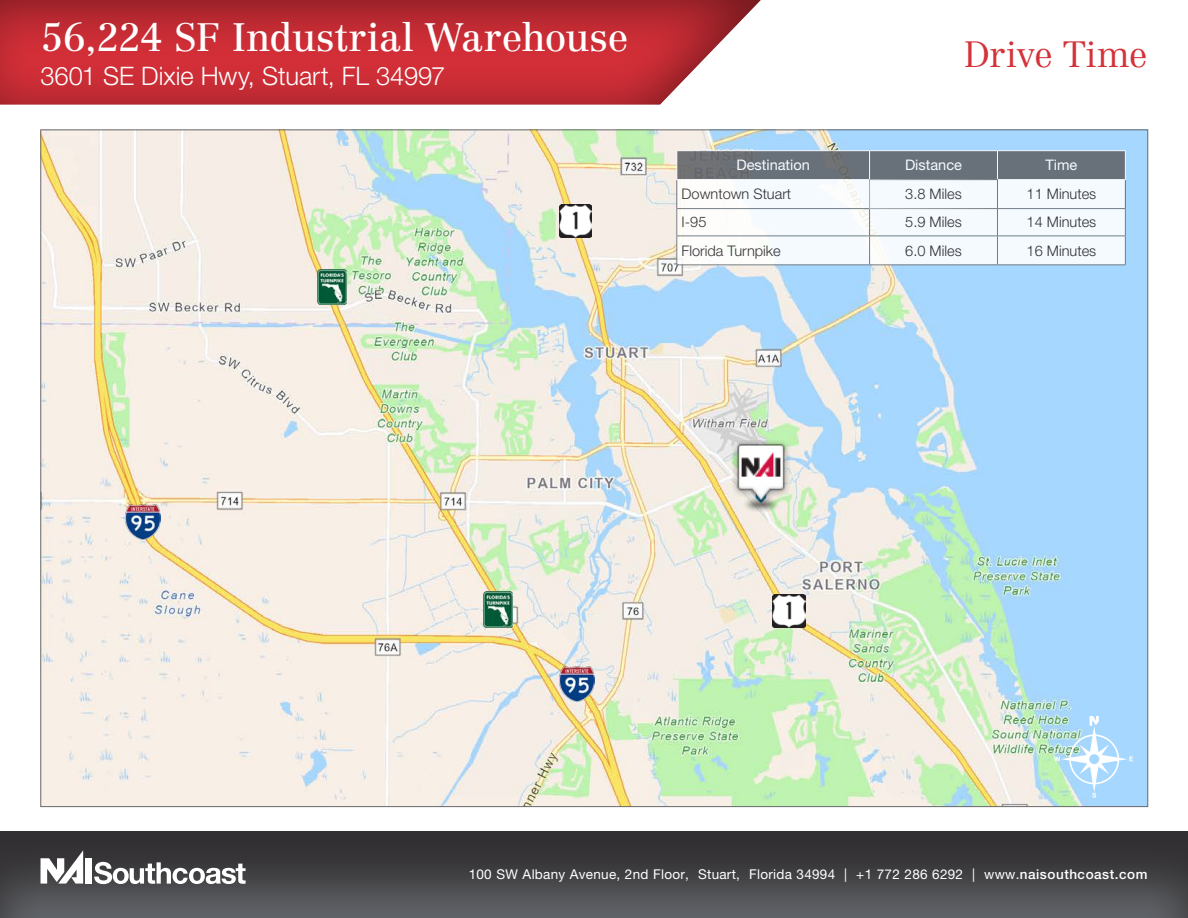
<style>
.page{position:relative;width:1188px;height:918px;background:#fff}
.page>*{position:absolute;margin:0;border:0;box-sizing:border-box;transform-origin:0 0}
.t1{font:39px "Centennial LT Std";letter-spacing:-.01em;color:#fff}
.t2{font:300 36px "Centennial LT Std";letter-spacing:-.01em;color:#d43238}
.t3{font:300 25.5px "Helvetica Neue LT Std";color:#fff}
.t4{font:300 14.55px "Helvetica Neue LT Std";color:#231f20}
.t5{font:14.55px "Helvetica Neue LT Std";color:#fff}
.t6{font:13.5px "Helvetica Neue LT Std";letter-spacing:.02em;color:#fff}
.s1{font-weight:500}
</style>
<div class="page">
<img style="left:42px;top:131px;width:1104px;height:674px">
<svg style="left:1054px;top:716px;width:79px;height:82px;background:#b6def3"></svg>
<img style="left:317px;top:269px;width:29px;height:36px">
<hr style="left:676px;top:150px;width:194px;height:1px;background:#fff">
<hr style="left:870px;top:150px;width:127px;height:1px;background:#fff">
<hr style="left:997px;top:150px;width:129px;height:1px;background:#fff">
<hr style="left:676px;top:179px;width:193px;height:1px;background:#fff">
<hr style="left:676px;top:208px;width:193px;height:1px;background:#697379">
<hr style="left:676px;top:236px;width:194px;height:1px;background:#697379">
<hr style="left:676px;top:265px;width:194px;height:1px;background:#697379">
<hr style="left:870px;top:265px;width:127px;height:1px;background:#697379">
<hr style="left:997px;top:265px;width:129px;height:1px;background:#697379">
<svg style="left:677px;top:151px;width:449px;height:114px"></svg>
<hr style="left:869px;top:208px;width:129px;height:1px;background:#fff">
<img style="left:559px;top:204px;width:33px;height:33px">
<div style="left:0;top:830px;width:1188px;height:88px;background:#231f20;opacity:.75"></div>
<div style="left:0;top:0;width:762px;height:106px;background:#231f20;opacity:.51"></div>
<div style="left:85px;top:858px;width:7px;height:26px;background:#fff"></div>
<svg style="left:41px;top:850px;width:42px;height:34px"></svg>
<svg style="left:94px;top:862px;width:152px;height:22px"></svg>
<img style="left:773px;top:595px;width:32px;height:32px">
<img style="left:559px;top:666px;width:35px;height:36px">
<img style="left:483px;top:592px;width:29px;height:35px">
<img style="left:125px;top:504px;width:36px;height:36px">
<img style="left:733px;top:440px;width:56px;height:71px">
<p class="t1" style="left:40px;top:14px;width:590px">56,224 SF Industrial Warehouse</p>
<p class="t3" style="left:40px;top:60px;width:406px">3601 SE Dixie Hwy, Stuart, FL 34997</p>
<p class="t2" style="left:964px;top:33px;width:185px">Drive Time</p>
<p class="t5" style="left:736px;top:157px;width:75px">Destination</p>
<p class="t5" style="left:905px;top:157px;width:58px">Distance</p>
<p class="t5" style="left:1045px;top:157px;width:33px">Time</p>
<p class="t4" style="left:682px;top:185px;width:111px">Downtown Stuart</p>
<p class="t4" style="left:905px;top:185px;width:58px">3.8 Miles</p>
<p class="t4" style="left:1027px;top:185px;width:71px">11 Minutes</p>
<p class="t4" style="left:682px;top:213px;width:26px">I-95</p>
<p class="t4" style="left:905px;top:213px;width:58px">5.9 Miles</p>
<p class="t4" style="left:1027px;top:213px;width:71px">14 Minutes</p>
<p class="t4" style="left:682px;top:242px;width:101px">Florida Turnpike</p>
<p class="t4" style="left:905px;top:242px;width:58px">6.0 Miles</p>
<p class="t4" style="left:1027px;top:242px;width:71px">16 Minutes</p>
<p class="t6" style="left:469px;top:866px;width:680px">100 SW Albany Avenue, 2nd Floor, Stuart, Florida 34994 | +1 772 286 6292 | www.<span class="s1">naisouthcoast.com</span></p>
</div>
